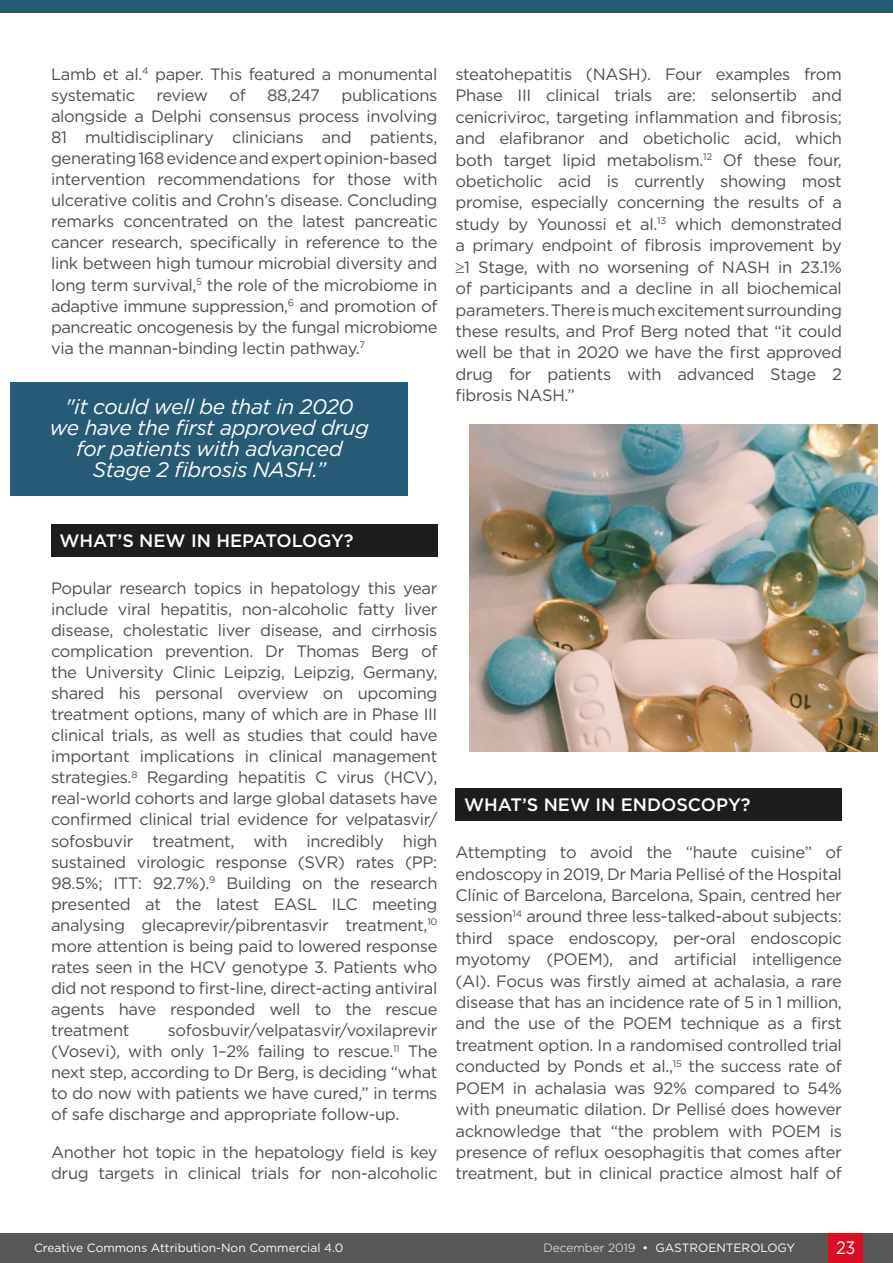
<style>
.page{position:relative;width:893px;height:1263px;background:#fff}
.page>*{position:absolute;margin:0;border:0;box-sizing:border-box;transform-origin:0 0}
.t1{font:italic 21px/21px "Gotham";letter-spacing:-.02em;color:#fff;text-align:center}
.H1__Heading_1{font:500 18px "Gotham";color:#fff}
.t2{font:18px "Gotham";color:#fff;scale:.9 1}
.Body_Text{font:16.5px/21px "Gotham";letter-spacing:-.02em;color:#484f54;text-align:justify}
.t3{font:12px "Gotham";color:#fff}
.s1{font-weight:300}
</style>
<div class="page">
<div style="left:0;top:1233px;width:893px;height:30px;background:#575756"></div>
<div style="left:829px;top:1233px;width:34px;height:30px;background:#dc0c23"></div>
<div style="left:51px;top:524px;width:386px;height:33px;background:#1d1d1d"></div>
<div style="left:455px;top:788px;width:387px;height:33px;background:#1d1d1d"></div>
<div style="left:11px;top:382px;width:397px;height:113px;background:#265b77"></div>
<img style="left:470px;top:424px;width:408px;height:328px">
<div style="left:0;top:0;width:893px;height:13px;background:#265b77"></div>
<p class="Body_Text" style="left:51px;top:63px;width:388px">Lamb et al.<sup>4</sup> paper. This featured a monumental systematic</p>
<p class="Body_Text" style="left:157px;top:84px;width:53px">review</p>
<p class="Body_Text" style="left:229px;top:84px;width:18px">of</p>
<p class="Body_Text" style="left:267px;top:84px;width:54px">88,247</p>
<p class="Body_Text" style="left:51px;top:84px;width:388px;text-indent:290px">publications alongside a Delphi consensus process involving 81 multidisciplinary clinicians and patients, generating 168 evidence and expert opinion-based intervention recommendations for those with ulcerative colitis and Crohn’s disease. Concluding remarks concentrated on the latest pancreatic cancer research, specifically in reference to the link between high tumour microbial diversity and long term survival,<sup>5</sup> the role of the microbiome in adaptive immune suppression,<sup>6</sup> and promotion of pancreatic oncogenesis by the fungal microbiome via the mannan-binding lectin pathway.<sup>7</sup></p>
<p class="t1" style="left:50px;top:396px;width:321px">"it could well be that in 2020 we have the first approved drug for patients with advanced<br>Stage 2 fibrosis NASH.”</p>
<p class="Body_Text" style="left:455px;top:63px;width:388px;line-height:21.5px">steatohepatitis (NASH). Four examples from Phase III clinical trials are: selonsertib and cenicriviroc, targeting inflammation and fibrosis; and elafibranor and obeticholic acid, which both target lipid metabolism.<sup>12</sup> Of these four, obeticholic acid is currently showing most promise, especially concerning the results of a study by Younossi et al.<sup>13</sup> which demonstrated a primary endpoint of fibrosis improvement by ≥1 Stage, with no worsening of NASH in 23.1% of participants and a decline in all biochemical parameters. There is much excitement surrounding these results, and Prof Berg noted that “it could well be that in 2020 we have the first approved drug for patients with advanced Stage 2 fibrosis NASH.”</p>
<p class="H1__Heading_1" style="left:60px;top:529px;width:296px">WHAT’S NEW IN HEPATOLOGY?</p>
<p class="Body_Text" style="left:51px;top:577px;width:388px">Popular research topics in hepatology this year include viral hepatitis, non-alcoholic fatty liver disease, cholestatic liver disease, and cirrhosis complication prevention. Dr Thomas Berg of the University Clinic Leipzig, Leipzig, Germany, shared his personal overview on upcoming treatment options, many of which are in Phase III clinical trials, as well as studies that could have important implications in clinical management strategies.<sup>8</sup> Regarding hepatitis C virus (HCV), real-world cohorts and large global datasets have confirmed clinical trial evidence for velpatasvir/ sofosbuvir treatment, with incredibly high sustained virologic response (SVR) rates (PP:<br>98.5%; ITT: 92.7%).<sup>9</sup> Building on the research presented at the latest EASL ILC meeting analysing glecaprevir/pibrentasvir treatment,<sup>10 </sup>more attention is being paid to lowered response rates seen in the HCV genotype 3. Patients who did not respond to first-line, direct-acting antiviral agents have responded well to the rescue treatment</p>
<p class="Body_Text" style="left:51px;top:1019px;width:388px;text-indent:117px">sofosbuvir/velpatasvir/voxilaprevir (Vosevi), with only 1–2% failing to rescue.<sup>11</sup> The next step, according to Dr Berg, is deciding “what to do now with patients we have cured,” in terms of safe discharge and appropriate follow-up.</p>
<p class="Body_Text" style="left:51px;top:1141px;width:388px">Another hot topic in the hepatology field is key drug targets in clinical trials for non-alcoholic</p>
<p class="H1__Heading_1" style="left:464px;top:793px;width:288px">WHAT’S NEW IN ENDOSCOPY?</p>
<p class="Body_Text" style="left:455px;top:841px;width:388px;line-height:21.5px">Attempting to avoid the “haute cuisine” of endoscopy in 2019, Dr Maria Pellisé of the Hospital Clínic of Barcelona, Barcelona, Spain, centred her session<sup>14</sup> around three less-talked-about subjects: third space endoscopy, per-oral endoscopic myotomy (POEM), and artificial intelligence (AI). Focus was firstly aimed at achalasia, a rare disease that has an incidence rate of 5 in 1 million, and the use of the POEM technique as a first treatment option. In a randomised controlled trial conducted by Ponds et al.,<sup>15</sup> the success rate of POEM in achalasia was 92% compared to 54% with pneumatic dilation. Dr Pellisé does however acknowledge that “the problem with POEM is presence of reflux oesophagitis that comes after treatment, but in clinical practice almost half of</p>
<p class="t3" style="left:34px;top:1240px;width:311px">Creative Commons Attribution-Non Commercial 4.0</p>
<p class="t3" style="left:543px;top:1240px;width:253px"><span class="s1">December 2019</span> • GASTROENTEROLOGY</p>
<p class="t2" style="left:836px;top:1236px;width:23px">23</p>
</div>
